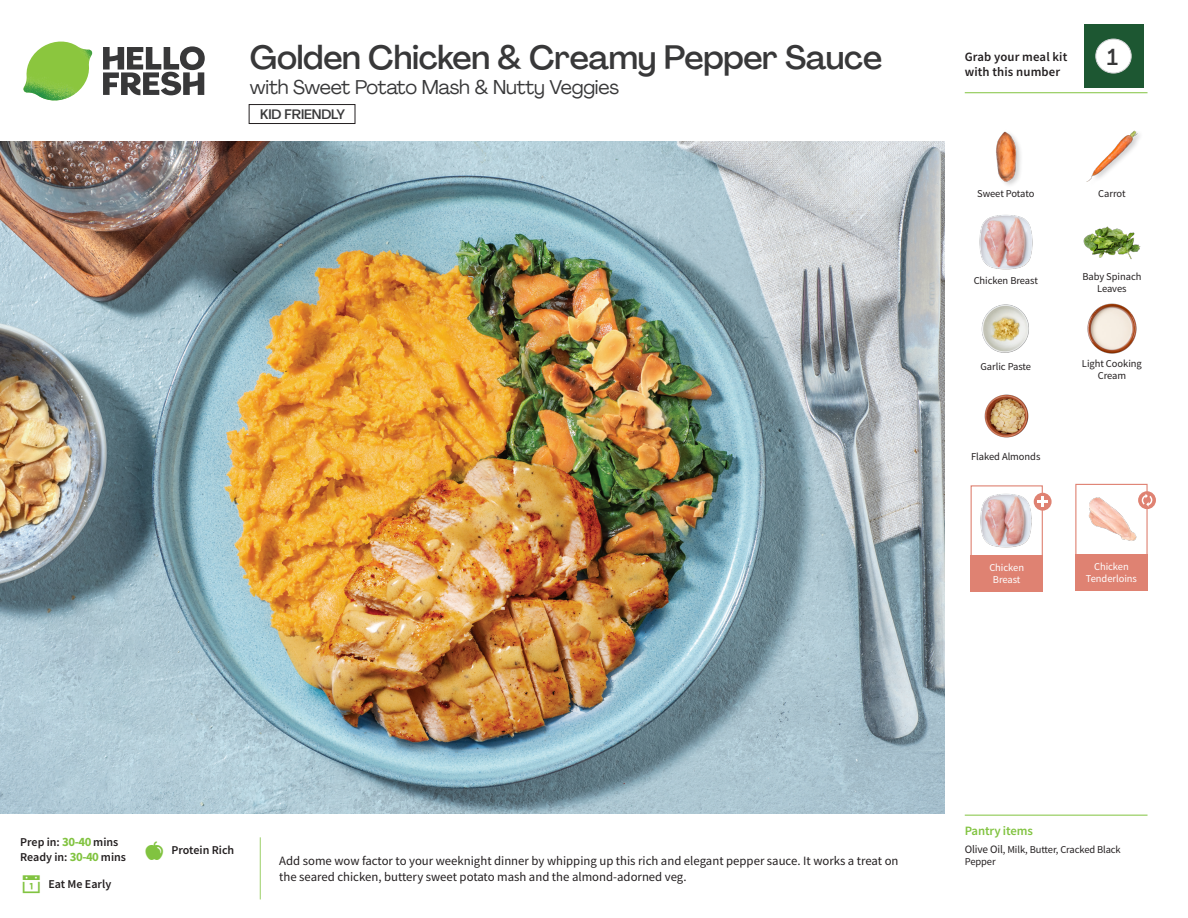
<style>
.page{position:relative;width:1188px;height:918px;background:#fff}
.page>*{position:absolute;margin:0;border:0;box-sizing:border-box;transform-origin:0 0}
._15_Titel_UK{font:500 33px "Agrandir";letter-spacing:-.01em;color:#383839}
._002_Label_Nr{font:500 22.8px "Agrandir";color:#383839;scale:.94 1}
._15_Titel_UK-2{font:19.5px "Agrandir";letter-spacing:-.01em;color:#383839}
.t1{font:500 13.5px "Agrandir";letter-spacing:-.01em;color:#383839}
.Step_6_Text_AU{font:12.75px/16.5px "Source Sans Pro";color:#231f20}
.t2{font:600 12.75px/15px "Source Sans Pro";letter-spacing:.01em;color:#231f20}
._04_Headers_Front{font:600 12.75px "Source Sans Pro";letter-spacing:-.01em;color:#81c340}
._04_Intro{font:600 12px "Source Sans Pro";color:#231f20}
._18_FRONT_ingredients{font:10.5px/12px "Source Sans Pro";letter-spacing:-.005em;color:#231f20;text-align:center}
._05_Pantry{font:10.5px/12px "Source Sans Pro";letter-spacing:-.01em;color:#231f20}
._18_FRONT_ingredients-2{font:10.5px/12px "Source Sans Pro";letter-spacing:-.005em;color:#fff;text-align:center}
.s1{font-weight:700;font-size:12.75px;color:#81c340}
.s2{font-size:11.25px}
</style>
<div class="page">
<svg style="left:103px;top:46px;width:102px;height:49px"></svg>
<img style="left:23px;top:42px;width:69px;height:59px">
<img style="left:0;top:142px;width:945px;height:672px">
<div style="left:971px;top:485px;width:72px;height:73px;border:1px solid #df8272"></div>
<div style="left:971px;top:555px;width:72px;height:37px;background:#df8272"></div>
<div style="left:1075px;top:554px;width:73px;height:37px;background:#df8272"></div>
<img style="left:980px;top:493px;width:54px;height:55px">
<div style="left:1075px;top:484px;width:73px;height:72px;border:1px solid #df8272"></div>
<img style="left:1088px;top:497px;width:52px;height:44px">
<div style="left:1034px;top:493px;width:18px;height:18px;background:#df8272;border-radius:50%"></div>
<svg style="left:1037px;top:496px;width:11px;height:11px"></svg>
<svg style="left:1138px;top:491px;width:18px;height:18px"></svg>
<svg style="left:1142px;top:494px;width:10px;height:13px"></svg>
<img style="left:1087px;top:303px;width:50px;height:51px">
<img style="left:984px;top:394px;width:45px;height:44px">
<img style="left:981px;top:304px;width:48px;height:49px">
<img style="left:979px;top:215px;width:54px;height:55px">
<img style="left:1083px;top:226px;width:58px;height:33px">
<img style="left:996px;top:131px;width:25px;height:54px">
<img style="left:1086px;top:130px;width:54px;height:52px">
<div style="left:249px;top:104px;width:106px;height:20px;border:1px solid #231f20"></div>
<hr style="left:965px;top:815px;width:183px;height:1px;background:#81c340">
<hr style="left:965px;top:92px;width:183px;height:1px;background:#81c340">
<div style="left:1084px;top:24px;width:59px;height:64px;background:#1d5732"></div>
<div style="left:1096px;top:39px;width:35px;height:34px;background:#fff;border-radius:50%"></div>
<div style="left:1096px;top:39px;width:35px;height:34px;border:1px solid #d1d2d4;border-radius:50%"></div>
<p class="_15_Titel_UK" style="left:250px;top:37px;width:634px">Golden Chicken &amp; Creamy Pepper Sauce</p>
<p class="_15_Titel_UK-2" style="left:250px;top:75px;width:371px">with Sweet Potato Mash &amp; Nutty Veggies</p>
<p class="t1" style="left:260px;top:106px;width:86px">KID FRIENDLY</p>
<p class="t2" style="left:965px;top:49px;width:104px">Grab your meal kit with this number</p>
<p class="_002_Label_Nr" style="left:1107px;top:43px;width:13px">1</p>
<p class="_18_FRONT_ingredients" style="left:977px;top:188px;width:59px">Sweet Potato</p>
<p class="_18_FRONT_ingredients" style="left:1098px;top:188px;width:29px">Carrot</p>
<p class="_18_FRONT_ingredients" style="left:974px;top:274px;width:66px">Chicken Breast</p>
<p class="_18_FRONT_ingredients" style="left:981px;top:360px;width:52px">Garlic Paste</p>
<p class="_18_FRONT_ingredients" style="left:971px;top:451px;width:71px">Flaked Almonds</p>
<p class="_18_FRONT_ingredients" style="left:1082px;top:271px;width:61px">Baby Spinach<br>Leaves</p>
<p class="_18_FRONT_ingredients" style="left:1082px;top:357px;width:61px">Light Cooking<br>Cream</p>
<p class="_18_FRONT_ingredients-2" style="left:989px;top:562px;width:36px">Chicken<br>Breast</p>
<p class="_18_FRONT_ingredients-2" style="left:1086px;top:560px;width:53px">Chicken<br>Tenderloins</p>
<p class="_04_Intro" style="left:20px;top:834px;width:100px">Prep in: <span class="s1">30-40</span> mins</p>
<p class="_04_Intro" style="left:20px;top:849px;width:107px">Ready in: <span class="s1">30-40</span> mins</p>
<p class="_04_Intro" style="left:48px;top:876px;width:64px">Eat Me Early</p>
<p class="_04_Intro" style="left:172px;top:843px;width:64px">Protein Rich</p>
<p class="Step_6_Text_AU" style="left:279px;top:852px;width:621px">Add some wow factor to your weeknight dinner by whipping up this rich and elegant pepper sauce. It works a treat on the seared chicken, buttery sweet potato mash and the almond-adorned veg.</p>
<p class="_04_Headers_Front" style="left:965px;top:822px;width:70px">Pantry items</p>
<p class="_05_Pantry" style="left:965px;top:844px;width:158px"><span class="s2">Olive Oil</span>, Milk, Butter, Cracked Black<br>Pepper</p>
</div>
